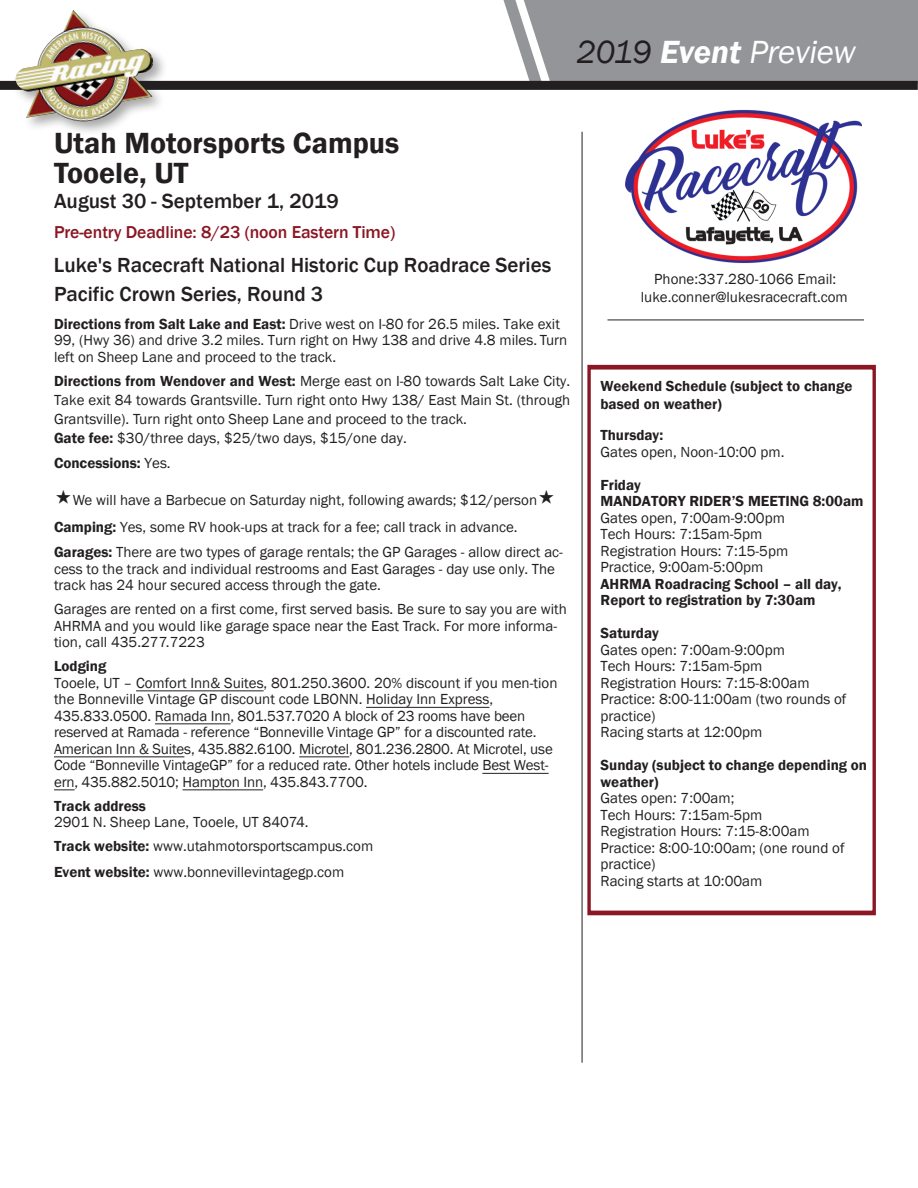
<style>
.page{position:relative;width:918px;height:1188px;background:#fff}
.page>*{position:absolute;margin:0;border:0;box-sizing:border-box;transform-origin:0 0}
.t1{font:italic 33px "Franklin Gothic";letter-spacing:-.01em;color:#fff}
.t2{font:600 30px/30px "Franklin Gothic";color:#231f20}
.t3{font:500 21px/28.3px "Franklin Gothic";color:#231f20}
.t4{font:500 17.7px "Franklin Gothic";letter-spacing:-.005em;color:#8a1723}
.t5{font:15px/16.5px "Franklin Gothic";color:#231f20}
.t6{font:600 15px/16.5px "Franklin Gothic";color:#231f20}
.t7{font:15px/18px "Franklin Gothic";color:#231f20;text-align:center}
.s1{color:#231f20}
.s2{font-weight:600}
.s3{font-style:inherit}
.s4{font-weight:400}
</style>
<div class="page">
<hr style="left:582px;top:132px;width:1px;height:931px;background:#231f20">
<div style="left:587px;top:365px;width:289px;height:550px;border:4px solid #8a1723"></div>
<hr style="left:608px;top:320px;width:256px;height:1px;background:#231f20">
<div style="left:504px;top:0;width:414px;height:81px;background:#939598"></div>
<div style="left:0;top:81px;width:918px;height:9px;background:#231f20"></div>
<div style="left:12px;top:7px;width:156px;height:129px;background:#231f20;opacity:.4"></div>
<img style="left:62px;top:10px;width:11px;height:22px">
<img style="left:625px;top:110px;width:236px;height:153px">
<hr style="left:136px;top:690px;width:128px;height:1px;background:#231f20">
<hr style="left:366px;top:707px;width:123px;height:1px;background:#231f20">
<hr style="left:155px;top:723px;width:76px;height:1px;background:#231f20">
<hr style="left:54px;top:756px;width:130px;height:1px;background:#231f20">
<hr style="left:299px;top:756px;width:50px;height:1px;background:#231f20">
<hr style="left:482px;top:773px;width:67px;height:1px;background:#231f20">
<svg style="left:54px;top:789px;width:21px;height:1px"></svg>
<hr style="left:183px;top:789px;width:80px;height:1px;background:#231f20">
<p class="t1" style="left:576px;top:32px;width:281px"><span class="s1">201</span><span class="s1">9</span> <span class="s2">Event</span> Preview</p>
<p class="t2" style="left:54px;top:128px;width:347px">Utah Motorsports Campus<br>Tooele, UT</p>
<p class="t3" style="left:54px;top:187px;width:286px">August <span class="s3">30</span> - September <span class="s3">1</span>, 201<span class="s3">9</span></p>
<p class="t4" style="left:54px;top:221px;width:343px">Pre-entr<span class="s3">y Deadline</span>: <span class="s3">8/23</span> (noon Eastern Time)</p>
<p class="t3" style="left:54px;top:252px;width:499px"><span class="s3">Luke's Racecraft</span> National Historic Cup Roadrace Series<br>Paci<span class="s3">f</span>ic Crown Series, Round <span class="s3">3</span></p>
<p class="t5" style="left:54px;top:316px;width:515px"><span class="s2">Directions from Salt Lake and East:</span> Drive west on I-80 for 26.5 miles. Take exit<br>99, (Hwy 36) and drive 3.2 miles. Turn right on Hwy 138 and drive 4.8 miles. Turn left on Sheep Lane and proceed to the track.</p>
<p class="t5" style="left:54px;top:371px;width:518px;line-height:19px"><span class="s2">Directions from Wendover and West:</span> Merge east on I-80 towards Salt Lake City.<br>Take exit 84 towards Grantsville. Turn right onto Hwy 138/ East Main St. (through Grantsville). Turn right onto Sheep Lane and proceed to the track.<br><span class="s2">Gate fee:</span> $30/three days, $25/two days, $15/one day.</p>
<p class="t6" style="left:54px;top:455px;width:118px">Concessions: <span class="s4">Yes.</span></p>
<p class="t5" style="left:73px;top:492px;width:466px">We will have a Barbecue on Saturday night, following awards; $12/person</p>
<p class="t5" style="left:54px;top:515px;width:511px;line-height:25.5px"><span class="s2">Camping:</span> Yes, some RV hook-ups at track for a fee; call track in advance.<br><span class="s2">Garages:</span> There are two types of garage rentals; the GP Garages - allow direct ac-</p>
<p class="t5" style="left:54px;top:561px;width:502px">cess to the track and individual restrooms and East Garages - day use only. The track has 24 hour secured access through the gate.</p>
<p class="t5" style="left:54px;top:602px;width:514px">Garages are rented on a first come, first served basis. Be sure to say you are with<br>AHRMA and you would like garage space near the East Track. For more informa&shy;tion, call 435.277.7223</p>
<p class="t5" style="left:54px;top:659px;width:505px"><span class="s2">Lodging<br></span>Tooele, UT – Comfort Inn&amp; Suites, 801.250.3600. 20% discount if you men-tion the Bonneville Vintage GP discount code LBONN. Holiday Inn Express, 435.833.0500. Ramada Inn, 801.537.7020 A block of 23 rooms have been reserved at Ramada - reference “Bonneville Vintage GP” for a discounted rate.<br>American Inn &amp; Suites, 435.882.6100. Microtel, 801.236.2800. At Microtel, use Code “Bonneville VintageGP” for a reduced rate. Other hotels include Best West&shy;ern, 435.882.5010; Hampton Inn, 435.843.7700.</p>
<p class="t5" style="left:54px;top:798px;width:256px"><span class="s2">Track address<br></span>2901 N. Sheep Lane, Tooele, UT 84074.</p>
<p class="t5" style="left:54px;top:834px;width:321px;line-height:25.5px"><span class="s2">Track website:</span> www.utahmotorsportscampus.com<br><span class="s2">Event website:</span> www.bonnevillevintagegp.com</p>
<p class="t7" style="left:641px;top:270px;width:208px"><span class="s3">Phone:</span>337.280-1066 <span class="s3">Email: </span>luke.conner@lukesracecraft.com</p>
<p class="t6" style="left:601px;top:377px;width:254px;line-height:18px">Weekend Schedule (subject to change based on weather)</p>
<p class="t5" style="left:601px;top:427px;width:186px"><span class="s2">Thursday:<br></span>Gates open, Noon-10:00 pm.</p>
<p class="t6" style="left:601px;top:477px;width:265px">Friday<br>MANDATORY RIDER’S MEETING 8:00am<br><span class="s4">Gates open, 7:00am-9:00pm<br>Tech Hours: 7:15am-5pm<br>Registration Hours: 7:15-5pm<br>Practice, 9:00am-5:00pm<br></span>AHRMA Roadracing School – all day,<br>Report to registration by 7:30am</p>
<p class="t5" style="left:601px;top:625px;width:247px"><span class="s2">Saturday<br></span>Gates open: 7:00am-9:00pm<br>Tech Hours: 7:15am-5pm<br>Registration Hours: 7:15-8:00am<br>Practice: 8:00-11:00am (two rounds of practice)<br>Racing starts at 12:00pm</p>
<p class="t5" style="left:601px;top:757px;width:268px"><span class="s2">Sunday (subject to change depending on weather)<br></span>Gates open: 7:00am;<br>Tech Hours: 7:15am-5pm<br>Registration Hours: 7:15-8:00am<br>Practice: 8:00-10:00am; (one round of practice)<br>Racing starts at 10:00am</p>
</div>
